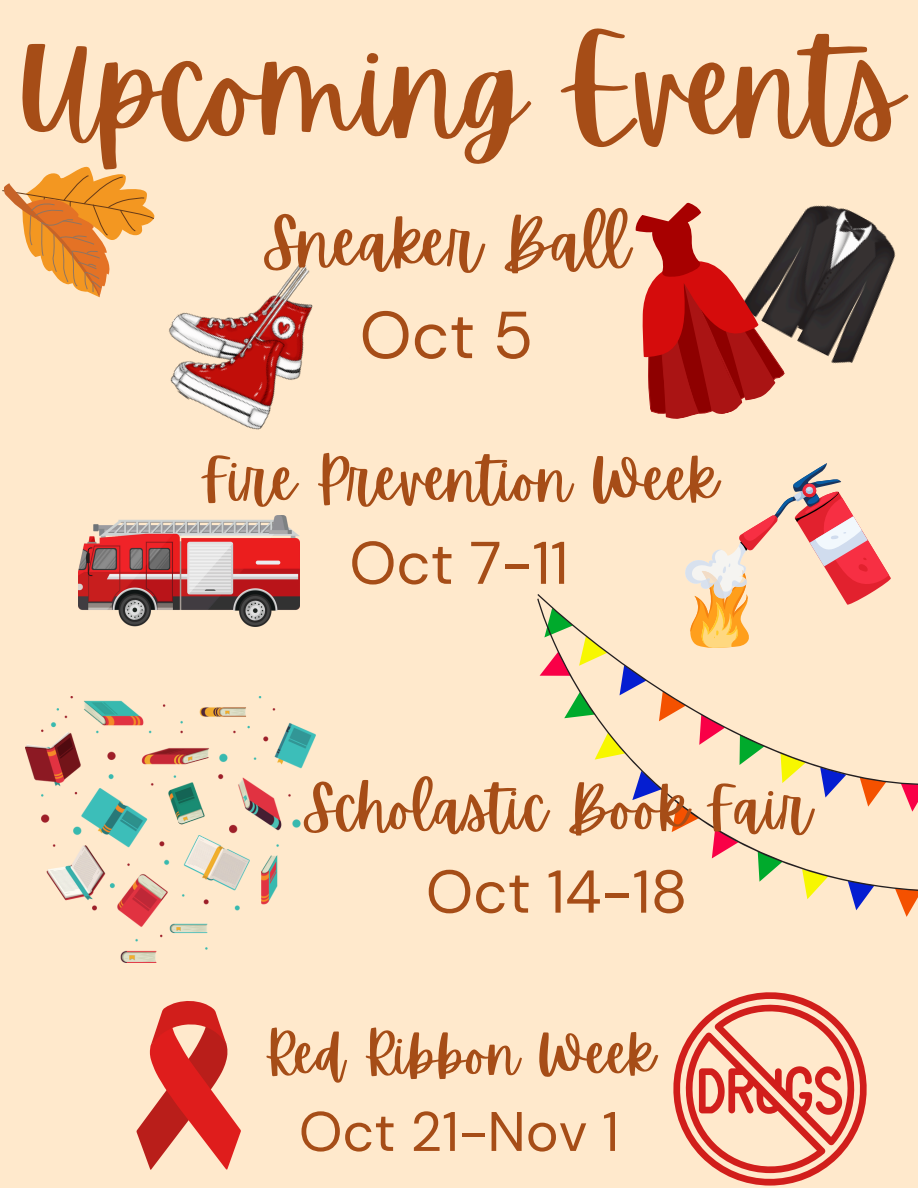
<style>
.page{position:relative;width:918px;height:1188px;background:#ffe9cc}
.page>*{position:absolute;margin:0;border:0;box-sizing:border-box;transform-origin:0 0}
.t1{font:130.95px "Apricots";color:#a64d17}
.t2{font:66.3px/91.8px "Apricots";color:#a64d17;text-align:center}
.t3{font:60.3px/83.6px "Apricots";color:#a64d17;text-align:center}
.t4{font:60px/82.9px "Apricots";color:#a64d17;text-align:center}
.t5{font:55.65px "Apricots";color:#a64d17}
.t6{font:55.65px "DM Sans";color:#a64d17}
.s1{font-family:"DM Sans"}
</style>
<div class="page">
<svg style="left:2px;top:166px;width:153px;height:132px"></svg>
<img style="left:78px;top:516px;width:222px;height:110px">
<svg style="left:685px;top:463px;width:206px;height:131px"></svg>
<svg style="left:896px;top:892px;width:22px;height:25px"></svg>
<svg style="left:851px;top:892px;width:19px;height:18px"></svg>
<svg style="left:806px;top:892px;width:8px;height:7px"></svg>
<svg style="left:537px;top:594px;width:332px;height:5px"></svg>
<svg style="left:537px;top:599px;width:381px;height:293px"></svg>
<img style="left:26px;top:696px;width:290px;height:267px">
<svg style="left:136px;top:1001px;width:105px;height:169px"></svg>
<svg style="left:673px;top:992px;width:194px;height:194px"></svg>
<img style="left:141px;top:222px;width:172px;height:208px">
<img style="left:791px;top:205px;width:105px;height:159px">
<svg style="left:635px;top:202px;width:156px;height:217px"></svg>
<p class="t1" style="left:16px;top:14px;width:887px">Upcoming Events</p>
<p class="t2" style="left:263px;top:198px;width:368px">Sneaker Ball<br><span class="s1">Oct 5</span></p>
<h2 class="t4" style="left:201px;top:439px;width:518px">Fire Prevention Week<br><span class="s1">Oct 7-11</span></h2>
<h2 class="t3" style="left:303px;top:767px;width:509px">Scholastic Book Fair<br><span class="s1">Oct 14-18</span></h2>
<p class="t5" style="left:264px;top:1022px;width:392px">Red Ribbon Week</p>
<p class="t6" style="left:299px;top:1096px;width:322px">Oct 21-Nov 1</p>
</div>
